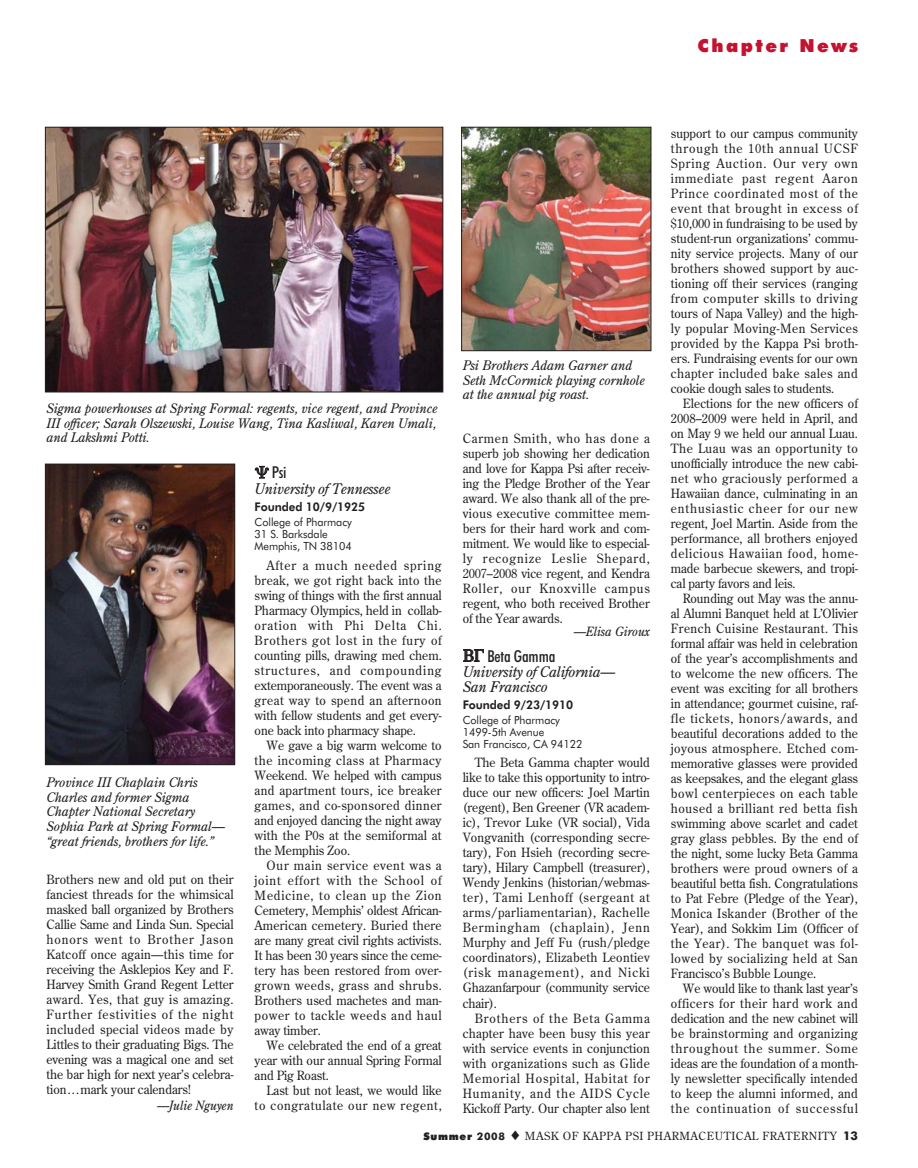
<style>
.page{position:relative;width:918px;height:1168px;background:#fff}
.page>*{position:absolute;margin:0;border:0;box-sizing:border-box;transform-origin:0 0}
.t1{font:900 18px "Futura BT";letter-spacing:.135em;color:#c4122f}
.t2{font:500 condensed 16.5px "Futura BT";letter-spacing:-.01em;color:#231f20}
.t3{font:italic 14.7px/14.2px "Century Old Style";letter-spacing:-.015em;color:#231f20}
.t4{font:italic 13.2px/14.7px "Century Old Style";letter-spacing:-.005em;color:#231f20}
.t5{font:12.75px/15px "Century Old Style";letter-spacing:-.005em;color:#231f20;text-align:justify;scale:.96 1}
.t6{font:12.75px/15px "Century Old Style";letter-spacing:.05em;color:#231f20;text-align:right;scale:.96 1}
.t7{font:italic 12.75px "Century Old Style";letter-spacing:-.005em;color:#231f20;scale:.96 1}
.t8{font:800 12px "Futura BT";letter-spacing:-.005em;color:#231f20;scale:.96 1}
.t9{font:11.25px/12px "Futura BT";letter-spacing:-.005em;color:#231f20;scale:.96 1}
.t10{font:11.25px "Century Old Style";letter-spacing:.05em;color:#231f20}
.s1{font-family:"Futura BT";font-weight:900;font-size:10.5px}
.s2{font-family:"Futura BT";font-weight:700;font-size:10.5px}
.s3{font-family:"Futura BT";font-weight:700;font-size:12px}
</style>
<div class="page">
<img style="left:47px;top:466px;width:186px;height:297px">
<div style="left:45px;top:464px;width:190px;height:301px;border:1px solid #231f20"></div>
<img style="left:47px;top:129px;width:394px;height:261px">
<div style="left:45px;top:127px;width:398px;height:265px;border:1px solid #231f20"></div>
<img style="left:463px;top:129px;width:186px;height:220px">
<div style="left:461px;top:127px;width:190px;height:224px;border:1px solid #231f20"></div>
<h1 class="t1" style="left:698px;top:38px;width:162px">Chapter News</h1>
<p class="t4" style="left:46px;top:402px;width:393px;text-align:justify">Sigma powerhouses at Spring Formal: regents, vice regent, and Province III officer; Sarah Olszewski, Louise Wang, Tina Kasliwal, Karen Umali, and Lakshmi Potti.</p>
<p class="t4" style="left:46px;top:776px;width:180px">Province III Chaplain Chris<br>Charles and former Sigma<br>Chapter National Secretary<br>Sophia Park at Spring Formal— “great friends, brothers for life.”</p>
<p class="t5" style="left:46px;top:872px;width:196px">Brothers new and old put on their fanciest threads for the whimsical masked ball organized by Brothers Callie Same and Linda Sun. Special honors went to Brother Jason Katcoff once again—this time for receiving the Asklepios Key and F.<br>Harvey Smith Grand Regent Letter award. Yes, that guy is amazing.<br>Further festivities of the night included special videos made by Littles to their graduating Bigs. The evening was a magical one and set the bar high for next year’s celebra&shy;tion...mark your calendars!</p>
<p class="t7" style="left:157px;top:1101px;width:81px">—Julie Nguyen</p>
<p class="t2" style="left:272px;top:465px;width:16px">Psi</p>
<p class="t3" style="left:255px;top:483px;width:138px">University of Tennessee</p>
<p class="t8" style="left:255px;top:502px;width:117px">Founded 10/9/1925</p>
<p class="t9" style="left:255px;top:517px;width:103px">College of Pharmacy<br>31 S. Barksdale<br>Memphis, TN 38104</p>
<p class="t5" style="left:255px;top:559px;width:196px;text-indent:12px">After a much needed spring break, we got right back into the swing of things with the first annual Pharmacy Olympics, held in collab&shy;oration with Phi Delta Chi.<br>Brothers got lost in the fury of counting pills, drawing med chem. structures, and compounding extemporaneously. The event was a great way to spend an afternoon with fellow students and get every&shy;one back into pharmacy shape.</p>
<p class="t5" style="left:255px;top:739px;width:196px;text-indent:12px">We gave a big warm welcome to the incoming class at Pharmacy Weekend. We helped with campus and apartment tours, ice breaker games, and co-sponsored dinner and enjoyed dancing the night away with the P0s at the semiformal at the Memphis Zoo.</p>
<p class="t5" style="left:255px;top:859px;width:196px;text-indent:12px">Our main service event was a joint effort with the School of Medicine, to clean up the Zion Cemetery, Memphis’ oldest African-American cemetery. Buried there are many great civil rights activists.<br>It has been 30 years since the ceme&shy;tery has been restored from over&shy;grown weeds, grass and shrubs.<br>Brothers used machetes and man&shy;power to tackle weeds and haul away timber.</p>
<p class="t5" style="left:255px;top:1039px;width:196px;text-indent:12px">We celebrated the end of a great year with our annual Spring Formal and Pig Roast.</p>
<p class="t6" style="left:255px;top:1084px;width:196px">Last but not least, we would like to congratulate our new regent,</p>
<p class="t4" style="left:463px;top:359px;width:184px">Psi Brothers Adam Garner and<br>Seth McCormick playing cornhole at the annual pig roast.</p>
<p class="t5" style="left:463px;top:431px;width:196px">Carmen Smith, who has done a superb job showing her dedication and love for Kappa Psi after receiv&shy;ing the Pledge Brother of the Year award. We also thank all of the pre&shy;vious executive committee mem&shy;bers for their hard work and com&shy;mitment. We would like to especial&shy;ly recognize Leslie Shepard, 2007–2008 vice regent, and Kendra Roller, our Knoxville campus regent, who both received Brother of the Year awards.</p>
<p class="t7" style="left:574px;top:627px;width:81px">—Elisa Giroux</p>
<p class="t2" style="left:487px;top:649px;width:70px">Beta Gamma</p>
<p class="t3" style="left:463px;top:666px;width:154px">University of California—<br>San Francisco</p>
<p class="t8" style="left:463px;top:700px;width:117px">Founded 9/23/1910</p>
<p class="t9" style="left:463px;top:715px;width:126px">College of Pharmacy<br>1499-5th Avenue<br>San Francisco, CA 94122</p>
<p class="t5" style="left:463px;top:756px;width:196px;text-indent:12px">The Beta Gamma chapter would like to take this opportunity to intro&shy;duce our new officers: Joel Martin (regent), Ben Greener (VR academ&shy;ic), Trevor Luke (VR social), Vida Vongvanith (corresponding secre&shy;tary), Fon Hsieh (recording secre&shy;tary), Hilary Campbell (treasurer), Wendy Jenkins (historian/webmas&shy;ter), Tami Lenhoff (sergeant at arms/parliamentarian), Rachelle Bermingham (chaplain), Jenn Murphy and Jeff Fu (rush/pledge coordinators), Elizabeth Leontiev (risk management), and Nicki Ghazanfarpour (community service chair).</p>
<p class="t5" style="left:463px;top:1011px;width:196px;text-indent:12px">Brothers of the Beta Gamma chapter have been busy this year with service events in conjunction with organizations such as Glide Memorial Hospital, Habitat for Humanity, and the AIDS Cycle Kickoff Party. Our chapter also lent</p>
<p class="t5" style="left:671px;top:127px;width:196px">support to our campus community through the 10th annual UCSF Spring Auction. Our very own immediate past regent Aaron Prince coordinated most of the event that brought in excess of $10,000 in fundraising to be used by student-run organizations’ commu&shy;nity service projects. Many of our brothers showed support by auc&shy;tioning off their services (ranging from computer skills to driving tours of Napa Valley) and the high&shy;ly popular Moving-Men Services provided by the Kappa Psi broth&shy;ers. Fundraising events for our own chapter included bake sales and cookie dough sales to students.</p>
<p class="t5" style="left:671px;top:397px;width:196px;text-indent:12px">Elections for the new officers of 2008–2009 were held in April, and on May 9 we held our annual Luau.<br>The Luau was an opportunity to unofficially introduce the new cabi&shy;net who graciously performed a Hawaiian dance, culminating in an enthusiastic cheer for our new regent, Joel Martin. Aside from the performance, all brothers enjoyed delicious Hawaiian food, home&shy;made barbecue skewers, and tropi&shy;cal party favors and leis.</p>
<p class="t5" style="left:671px;top:592px;width:196px;text-indent:12px">Rounding out May was the annu&shy;al Alumni Banquet held at L’Olivier French Cuisine Restaurant. This formal affair was held in celebration of the year’s accomplishments and to welcome the new officers. The event was exciting for all brothers in attendance; gourmet cuisine, raf&shy;fle tickets, honors/awards, and beautiful decorations added to the joyous atmosphere. Etched com&shy;memorative glasses were provided as keepsakes, and the elegant glass bowl centerpieces on each table housed a brilliant red betta fish swimming above scarlet and cadet gray glass pebbles. By the end of the night, some lucky Beta Gamma brothers were proud owners of a beautiful betta fish. Congratulations to Pat Febre (Pledge of the Year), Monica Iskander (Brother of the Year), and Sokkim Lim (Officer of the Year). The banquet was fol&shy;lowed by socializing held at San Francisco’s Bubble Lounge.</p>
<p class="t5" style="left:671px;top:982px;width:196px;text-indent:12px">We would like to thank last year’s officers for their hard work and dedication and the new cabinet will be brainstorming and organizing throughout the summer. Some ideas are the foundation of a month&shy;ly newsletter specifically intended to keep the alumni informed, and the continuation of successful</p>
<p class="t10" style="left:423px;top:1131px;width:436px"><span class="s1">Summer</span> <span class="s2">2008</span> ◆ MASK OF KAPPA PSI PHARMACEUTICAL FRATERNITY <span class="s3">13</span></p>
</div>
